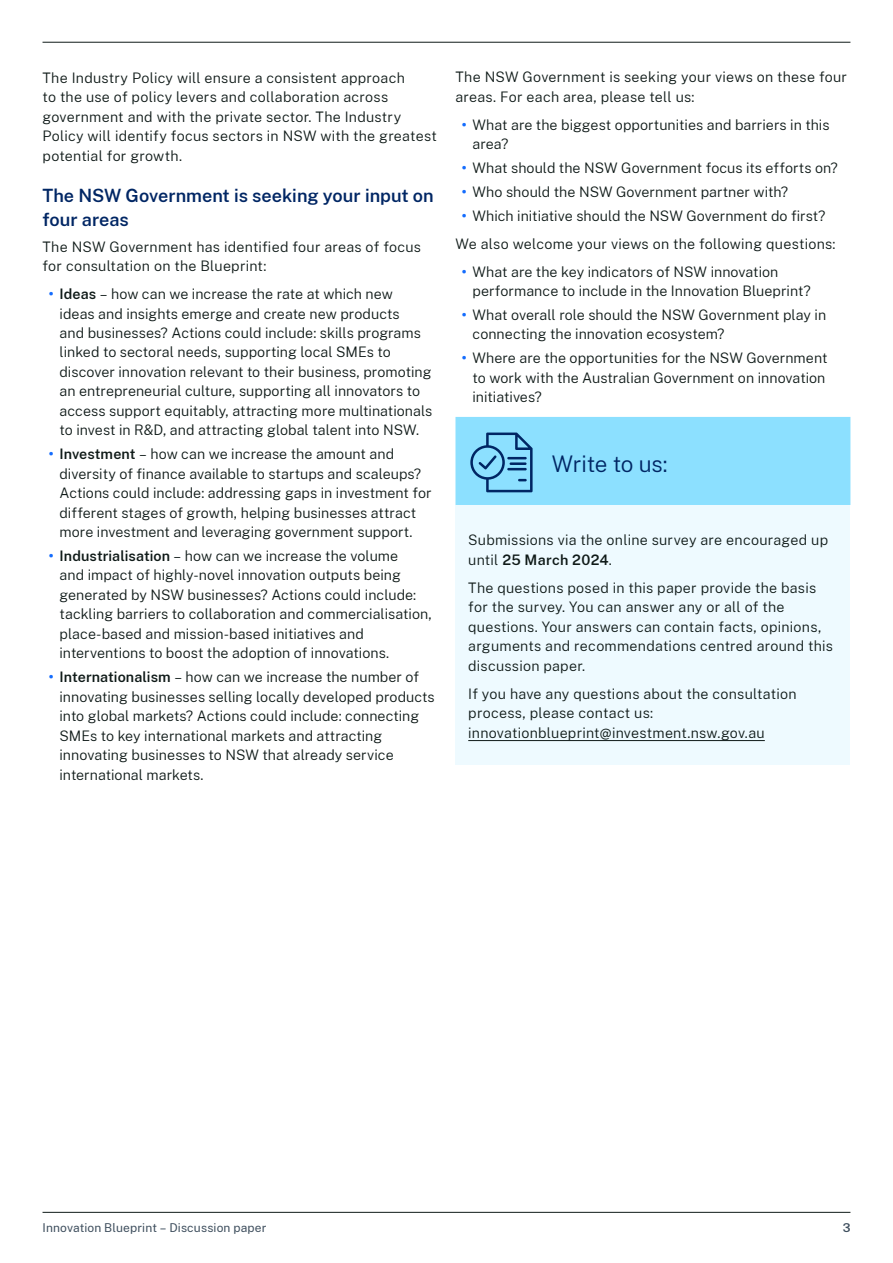
<style>
.page{position:relative;width:893px;height:1263px;background:#fff}
.page>*{position:absolute;margin:0;border:0;box-sizing:border-box;transform-origin:0 0}
.t1{font:300 22.5px "Public Sans";letter-spacing:-.005em;color:#002664}
.t2{font:600 18px/24px "Public Sans";color:#002664}
.t3{font:300 14.25px/19.5px "Public Sans";letter-spacing:.005em;color:#0f1a18}
.t4{font:12px "Public Sans";letter-spacing:.015em;color:#3f4f5e}
.t5{font:600 12px "Public Sans";color:#3f4f5e}
.s1{font-weight:700;color:#146cfd}
.s2{font-weight:600}
</style>
<div class="page">
<div style="left:455px;top:505px;width:395px;height:259px;background:#eefaff"></div>
<div style="left:455px;top:417px;width:395px;height:88px;background:#8ce0ff"></div>
<hr style="left:468px;top:740px;width:297px;height:1px;background:#0f1a18">
<hr style="left:43px;top:1212px;width:807px;height:1px;background:#0f1a18">
<hr style="left:43px;top:42px;width:807px;height:1px;background:#0f1a18">
<p class="t3" style="left:43px;top:67px;width:396px">The Industry Policy will ensure a consistent approach<br>to the use of policy levers and collaboration across government and with the private sector. The Industry Policy will identify focus sectors in NSW with the greatest potential for growth.</p>
<p class="t2" style="left:43px;top:182px;width:393px">The NSW Government is seeking your input on four areas</p>
<p class="t3" style="left:43px;top:236px;width:380px">The NSW Government has identified four areas of focus for consultation on the Blueprint:</p>
<p class="t3" style="left:60px;top:283px;width:374px;text-indent:-11px"><span class="s1">•</span> <span class="s2">Ideas</span> – how can we increase the rate at which new<br>ideas and insights emerge and create new products<br>and businesses? Actions could include: skills programs linked to sectoral needs, supporting local SMEs to discover innovation relevant to their business, promoting an entrepreneurial culture, supporting all innovators to access support equitably, attracting more multinationals to invest in R&amp;D, and attracting global talent into NSW.</p>
<p class="t3" style="left:60px;top:444px;width:374px;text-indent:-11px"><span class="s1">•</span> <span class="s2">Investment</span> – how can we increase the amount and diversity of finance available to startups and scaleups?<br>Actions could include: addressing gaps in investment for different stages of growth, helping businesses attract more investment and leveraging government support.</p>
<p class="t3" style="left:60px;top:545px;width:374px;text-indent:-11px"><span class="s1">•</span> <span class="s2">Industrialisation</span> – how can we increase the volume<br>and impact of highly-novel innovation outputs being generated by NSW businesses? Actions could include: tackling barriers to collaboration and commercialisation, place-based and mission-based initiatives and interventions to boost the adoption of innovations.</p>
<p class="t3" style="left:60px;top:667px;width:377px;text-indent:-11px"><span class="s1">•</span> <span class="s2">Internationalism</span> – how can we increase the number of innovating businesses selling locally developed products into global markets? Actions could include: connecting SMEs to key international markets and attracting innovating businesses to NSW that already service international markets.</p>
<p class="t3" style="left:455px;top:67px;width:393px">The NSW Government is seeking your views on these four areas. For each area, please tell us:</p>
<p class="t3" style="left:472px;top:114px;width:358px;text-indent:-11px"><span class="s1">•</span> What are the biggest opportunities and barriers in this area?</p>
<p class="t3" style="left:462px;top:158px;width:378px"><span class="s1">•</span> What should the NSW Government focus its efforts on?</p>
<p class="t3" style="left:462px;top:181px;width:328px"><span class="s1">•</span> Who should the NSW Government partner with?</p>
<p class="t3" style="left:455px;top:201px;width:382px;line-height:28px;text-align:center"><span class="s1">•</span> Which initiative should the NSW Government do first?<br>We also welcome your views on the following questions:</p>
<p class="t3" style="left:472px;top:261px;width:340px;text-indent:-11px"><span class="s1">•</span> What are the key indicators of NSW innovation performance to include in the Innovation Blueprint?</p>
<p class="t3" style="left:472px;top:304px;width:355px;text-indent:-11px"><span class="s1">•</span> What overall role should the NSW Government play in connecting the innovation ecosystem?</p>
<p class="t3" style="left:472px;top:348px;width:356px;text-indent:-11px"><span class="s1">•</span> Where are the opportunities for the NSW Government to work with the Australian Government on innovation initiatives?</p>
<h1 class="t1" style="left:552px;top:448px;width:117px">Write to us:</h1>
<p class="t3" style="left:468px;top:530px;width:361px">Submissions via the online survey are encouraged up until <span class="s2">25 March 2024</span>.</p>
<p class="t3" style="left:468px;top:577px;width:366px">The questions posed in this paper provide the basis for the survey. You can answer any or all of the questions. Your answers can contain facts, opinions, arguments and recommendations centred around this discussion paper.</p>
<p class="t3" style="left:468px;top:683px;width:330px">If you have any questions about the consultation process, please contact us: innovationblueprint@investment.nsw.gov.au</p>
<p class="t4" style="left:43px;top:1219px;width:226px">Innovation Blueprint – Discussion paper</p>
<p class="t5" style="left:843px;top:1219px;width:9px">3</p>
</div>
